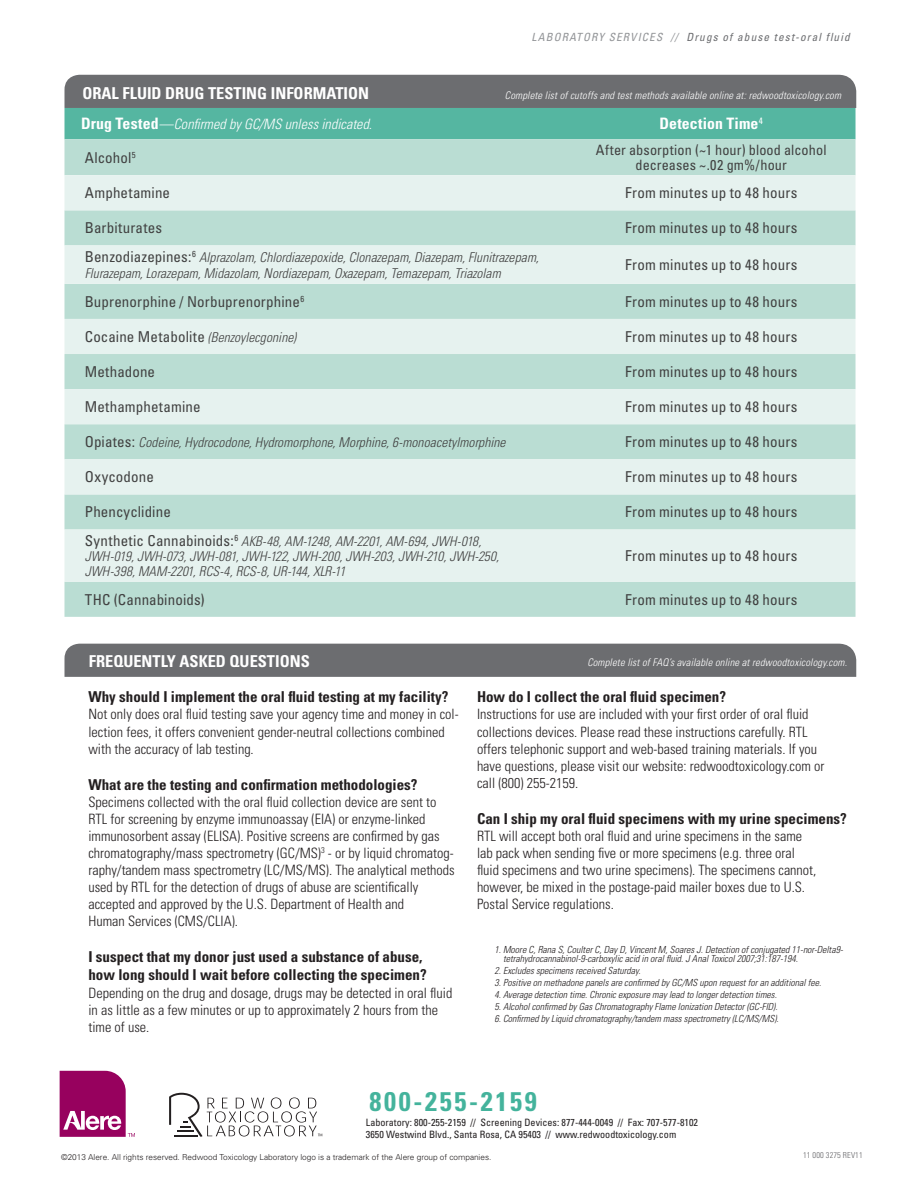
<style>
.page{position:relative;width:918px;height:1188px;background:#fff}
.page>*{position:absolute;margin:0;border:0;box-sizing:border-box;transform-origin:0 0}
.t1{font:700 condensed 27px "Univers LT Std";letter-spacing:.1em;color:#44b39c}
.t2{font:700 condensed 16.35px "Univers LT Std";color:#fff}
.t3{font:700 condensed 15.75px "Univers LT Std";letter-spacing:.01em;color:#fff}
.Table_Content{font:condensed 15px "Univers LT Std";letter-spacing:.01em;color:#414141}
.Question{font:700 condensed 15px/18px "Univers LT Std";color:#231f20}
.Answer{font:300 condensed 14.25px/17.1px "Univers LT Std";color:#231f20}
.Table_Content-2{font:condensed 14.25px/14.2px "Univers LT Std";letter-spacing:.01em;color:#414141;text-align:center}
.t4{font:italic 300 condensed 14.25px "Univers LT Std";letter-spacing:.005em;color:#fff}
.Table_Content-3{font:italic 300 condensed 13.5px/15px "Univers LT Std";color:#414141}
.Body_Bullets{font:italic 300 condensed 13.5px "Univers LT Std";letter-spacing:.01em;color:#414141}
.t5{font:italic condensed 11.25px "Univers LT Std";letter-spacing:.1em;color:#6c6d70}
.t6{font:italic 300 condensed 10.5px "Univers LT Std";letter-spacing:.015em;color:#fff}
.t7{font:condensed 10.2px/12.1px "Univers";color:#231f20}
.Answer-2{font:italic 300 condensed 9.75px/9.8px "Univers LT Std";color:#231f20}
.t8{font:300 8.25px "Univers";letter-spacing:-.005em;color:#231f20}
.t9{font:300 condensed 8.25px "Univers LT Std";letter-spacing:.015em;color:#636366}
.s1{color:#939598}
.s2{font-weight:700;font-style:normal;font-size:15.75px}
.s3{font-weight:400;font-style:normal;font-size:15px}
.s4{font-weight:300;font-style:italic;font-size:13.5px}
</style>
<div class="page">
<svg style="left:64px;top:75px;width:792px;height:64px;background:#629188"></svg>
<div style="left:64px;top:139px;width:792px;height:478px;background:#baddd3"></div>
<svg style="left:64px;top:175px;width:792px;height:407px;background:#d3e9e3"></svg>
<div style="left:65px;top:644px;width:791px;height:33px;background:#6c6d70"></div>
<svg style="left:60px;top:1071px;width:75px;height:66px"></svg>
<svg style="left:169px;top:1093px;width:153px;height:44px"></svg>
<p class="t5" style="left:532px;top:30px;width:320px"><span class="s1">LABORATORY SERVICES //</span> Drugs of abuse test-oral fluid</p>
<p class="t2" style="left:82px;top:83px;width:288px">ORAL FLUID DRUG TESTING INFORMATION</p>
<p class="t6" style="left:505px;top:89px;width:338px">Complete list of cutoffs and test methods available online at: redwoodtoxicology.com</p>
<p class="t4" style="left:81px;top:116px;width:293px"><span class="s2">Drug Tested</span>—Confirmed by GC/MS unless indicated.</p>
<p class="t3" style="left:659px;top:114px;width:105px">Detection Time<sup>4</sup></p>
<p class="Table_Content" style="left:85px;top:148px;width:52px">Alcohol<sup>5</sup></p>
<p class="Table_Content-2" style="left:596px;top:143px;width:232px">After absorption (~1 hour) blood alcohol decreases ~.02 gm%/hour</p>
<p class="Table_Content" style="left:85px;top:183px;width:87px">Amphetamine</p>
<p class="Table_Content" style="left:625px;top:183px;width:174px">From minutes up to 48 hours</p>
<p class="Table_Content" style="left:85px;top:218px;width:79px">Barbiturates</p>
<p class="Table_Content" style="left:625px;top:218px;width:174px">From minutes up to 48 hours</p>
<p class="Table_Content-3" style="left:85px;top:249px;width:456px;line-height:16.2px"><span class="s3">Benzodiazepines:</span><sup>6</sup> Alprazolam, Chlordiazepoxide, Clonazepam, Diazepam, Flunitrazepam,<br>Flurazepam, Lorazepam, Midazolam, Nordiazepam, Oxazepam, Temazepam, Triazolam</p>
<p class="Table_Content" style="left:625px;top:255px;width:174px">From minutes up to 48 hours</p>
<p class="Table_Content" style="left:85px;top:292px;width:221px">Buprenorphine / Norbuprenorphine<sup>6</sup></p>
<p class="Table_Content" style="left:625px;top:292px;width:174px">From minutes up to 48 hours</p>
<p class="Table_Content" style="left:85px;top:327px;width:213px">Cocaine Metabolite <span class="s4">(Benzoylecgonine)</span></p>
<p class="Table_Content" style="left:625px;top:327px;width:174px">From minutes up to 48 hours</p>
<p class="Table_Content" style="left:85px;top:362px;width:72px">Methadone</p>
<p class="Table_Content" style="left:625px;top:362px;width:174px">From minutes up to 48 hours</p>
<p class="Table_Content" style="left:85px;top:397px;width:117px">Methamphetamine</p>
<p class="Table_Content" style="left:625px;top:397px;width:174px">From minutes up to 48 hours</p>
<p class="Body_Bullets" style="left:85px;top:434px;width:422px"><span class="s3">Opiates:</span> Codeine, Hydrocodone, Hydromorphone, Morphine, 6-monoacetylmorphine</p>
<p class="Table_Content" style="left:625px;top:432px;width:174px">From minutes up to 48 hours</p>
<p class="Table_Content" style="left:85px;top:467px;width:71px">Oxycodone</p>
<p class="Table_Content" style="left:625px;top:467px;width:174px">From minutes up to 48 hours</p>
<p class="Table_Content" style="left:85px;top:503px;width:88px">Phencyclidine</p>
<p class="Table_Content" style="left:625px;top:503px;width:174px">From minutes up to 48 hours</p>
<p class="Table_Content-3" style="left:85px;top:534px;width:416px"><span class="s3">Synthetic Cannabinoids:</span><sup>6</sup> AKB-48, AM-1248, AM-2201, AM-694, JWH-018,<br>JWH-019, JWH-073, JWH-081, JWH-122, JWH-200, JWH-203, JWH-210, JWH-250,<br>JWH-398, MAM-2201, RCS-4, RCS-8, UR-144, XLR-11</p>
<p class="Table_Content" style="left:625px;top:546px;width:174px">From minutes up to 48 hours</p>
<p class="Table_Content" style="left:85px;top:590px;width:122px">THC (Cannabinoids)</p>
<p class="Table_Content" style="left:625px;top:590px;width:174px">From minutes up to 48 hours</p>
<p class="t2" style="left:89px;top:651px;width:222px">FREQUENTLY ASKED QUESTIONS</p>
<p class="t6" style="left:587px;top:656px;width:261px">Complete list of FAQ’s available online at redwoodtoxicology.com.</p>
<p class="Question" style="left:88px;top:688px;width:361px">Why should I implement the oral fluid testing at my facility?</p>
<p class="Answer" style="left:88px;top:706px;width:372px">Not only does oral fluid testing save your agency time and money in col&shy;lection fees, it offers convenient gender-neutral collections combined with the accuracy of lab testing.</p>
<p class="Question" style="left:88px;top:775px;width:331px">What are the testing and confirmation methodologies?</p>
<p class="Answer" style="left:88px;top:793px;width:368px">Specimens collected with the oral fluid collection device are sent to RTL for screening by enzyme immunoassay (EIA) or enzyme-linked immunosorbent assay (ELISA). Positive screens are confirmed by gas chromatography/mass spectrometry (GC/MS)<sup>3</sup> - or by liquid chromatog&shy;raphy/tandem mass spectrometry (LC/MS/MS). The analytical methods used by RTL for the detection of drugs of abuse are scientifically accepted and approved by the U.S. Department of Health and<br>Human Services (CMS/CLIA).</p>
<p class="Question" style="left:88px;top:948px;width:340px">I suspect that my donor just used a substance of abuse, how long should I wait before collecting the specimen?</p>
<p class="Answer" style="left:88px;top:984px;width:365px">Depending on the drug and dosage, drugs may be detected in oral fluid in as little as a few minutes or up to approximately 2 hours from the time of use.</p>
<p class="Question" style="left:477px;top:688px;width:251px">How do I collect the oral fluid specimen?</p>
<p class="Answer" style="left:477px;top:706px;width:349px">Instructions for use are included with your first order of oral fluid collections devices. Please read these instructions carefully. RTL offers telephonic support and web-based training materials. If you have questions, please visit our website: redwoodtoxicology.com or call (800) 255-2159.</p>
<p class="Question" style="left:477px;top:809px;width:371px">Can I ship my oral fluid specimens with my urine specimens?</p>
<p class="Answer" style="left:477px;top:827px;width:341px">RTL will accept both oral fluid and urine specimens in the same lab pack when sending five or more specimens (e.g. three oral fluid specimens and two urine specimens). The specimens cannot, however, be mixed in the postage-paid mailer boxes due to U.S.<br>Postal Service regulations.</p>
<p class="Answer-2" style="left:503px;top:944px;width:341px;text-indent:-9px">1. Moore C, Rana S, Coulter C, Day D, Vincent M, Soares J. Detection of conjugated 11-nor-Delta9- tetrahydrocannabinol-9-carboxylic acid in oral fluid. J Anal Toxicol 2007;31:187-194.</p>
<p class="Answer-2" style="left:494px;top:966px;width:148px">2. Excludes specimens received Saturday.</p>
<p class="Answer-2" style="left:494px;top:978px;width:328px">3. Positive on methadone panels are confirmed by GC/MS upon request for an additional fee.</p>
<p class="Answer-2" style="left:494px;top:990px;width:284px">4. Average detection time. Chronic exposure may lead to longer detection times.</p>
<p class="Answer-2" style="left:494px;top:1002px;width:285px">5. Alcohol confirmed by Gas Chromatography Flame Ionization Detector (GC-FID).</p>
<p class="Answer-2" style="left:494px;top:1014px;width:286px">6. Confirmed by Liquid chromatography/tandem mass spectrometry (LC/MS/MS).</p>
<p class="t1" style="left:370px;top:1085px;width:169px">800-255-2159</p>
<p class="t7" style="left:366px;top:1116px;width:331px">Laboratory: 800-255-2159 // Screening Devices: 877-444-0049 // Fax: 707-577-8102<br>3650 Westwind Blvd., Santa Rosa, CA 95403 // www.redwoodtoxicology.com</p>
<p class="t8" style="left:61px;top:1152px;width:432px">©2013 Alere. All rights reserved. Redwood Toxicology Laboratory logo is a trademark of the Alere group of companies.</p>
<p class="t9" style="left:803px;top:1150px;width:61px">11 000 3275 REV11</p>
</div>
